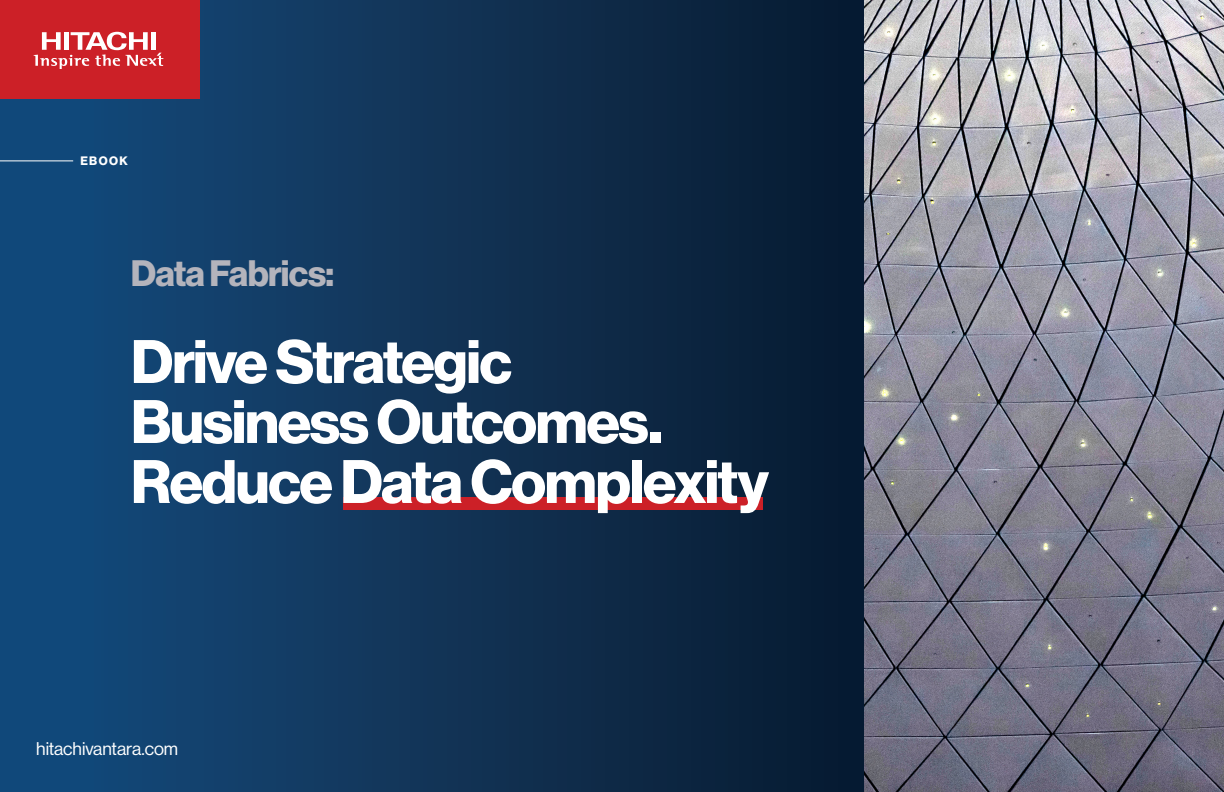
<style>
.page{position:relative;width:1224px;height:792px;background:#fff}
.page>*{position:absolute;margin:0;border:0;box-sizing:border-box;transform-origin:0 0}
.t1{font:60px/60px "N Haas Grotesk DS Pro 75 Bd";letter-spacing:-.025em;color:#fff}
.t2{font:36px "N Haas Grotesk DS Pro 75 Bd";letter-spacing:-.02em;color:#b4b4bc}
.t3{font:18px "N Haas Grotesk DS Pro 55 Rg";letter-spacing:-.005em;color:#fff}
.t4{font:12px "N Haas Grotesk DS Pro 75 Bd";letter-spacing:.115em;color:#fff}
</style>
<div class="page">
<div style="left:0;top:0;width:864px;height:792px;background:linear-gradient(to right,#154c7f,#0a1b30)"></div>
<div style="left:0;top:0;width:200px;height:99px;background:#cc2027"></div>
<svg style="left:34px;top:32px;width:129px;height:37px"></svg>
<div style="left:343px;top:497px;width:420px;height:13px;background:#cc2027"></div>
<img style="left:864px;top:0;width:360px;height:792px">
<hr style="left:0;top:160px;width:73px;height:1px;background:#fff">
<p class="t4" style="left:80px;top:154px;width:49px">EBOOK</p>
<p class="t2" style="left:131px;top:252px;width:205px">Data Fabrics:</p>
<p class="t1" style="left:131px;top:333px;width:640px">Drive Strategic<br>Business Outcomes.<br>Reduce Data Complexity</p>
<p class="t3" style="left:36px;top:739px;width:143px">hitachivantara.com</p>
</div>
